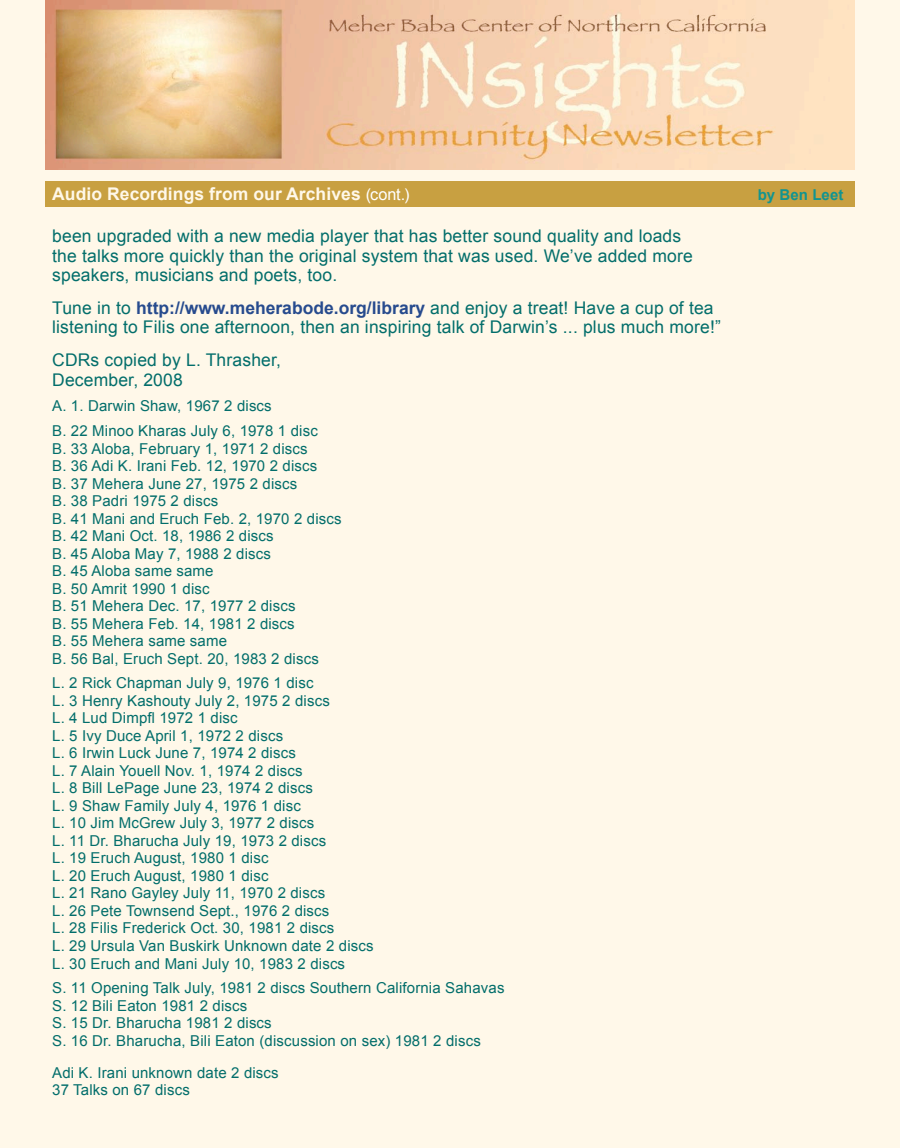
<style>
.page{position:relative;width:900px;height:1148px;background:#fff8e9}
.page>*{position:absolute;margin:0;border:0;box-sizing:border-box;transform-origin:0 0}
.t1{font:17.5px/19.4px "Arial";letter-spacing:.01em;color:#036e6b}
.t2{font:700 17.5px "Arial";letter-spacing:.005em;color:#fff8e9}
.t3{font:15px/17.5px "Arial";letter-spacing:.01em;color:#036e6b}
.t4{font:700 15px "Arial";letter-spacing:.005em;color:#129490}
.s1{font-weight:400;font-size:16.25px;color:#fff}
.s2{font-weight:700;color:#274b8e}
</style>
<div class="page">
<img style="left:45px;top:0;width:810px;height:170px">
<div style="left:45px;top:181px;width:810px;height:26px;background:#c8a041"></div>
<p class="t2" style="left:52px;top:183px;width:359px">Audio Recordings from our Archives <span class="s1">(cont.)</span></p>
<p class="t4" style="left:758px;top:185px;width:87px">by Ben Leet</p>
<p class="t1" style="left:52px;top:227px;width:642px">been upgraded with a new media player that has better sound quality and loads the talks more quickly than the original system that was used. We’ve added more speakers, musicians and poets, too.</p>
<p class="t1" style="left:52px;top:298px;width:670px">Tune in to <span class="s2">http://www.meherabode.org/library</span> and enjoy a treat! Have a cup of tea listening to Filis one afternoon, then an inspiring talk of Darwin’s ... plus much more!”</p>
<p class="t1" style="left:52px;top:350px;width:230px">CDRs copied by L. Thrasher,<br>December, 2008</p>
<p class="t3" style="left:52px;top:394px;width:267px;line-height:24.8px">A. 1. Darwin Shaw, 1967 2 discs<br>B. 22 Minoo Kharas July 6, 1978 1 disc</p>
<p class="t3" style="left:52px;top:440px;width:291px">B. 33 Aloba, February 1, 1971 2 discs<br>B. 36 Adi K. Irani Feb. 12, 1970 2 discs<br>B. 37 Mehera June 27, 1975 2 discs<br>B. 38 Padri 1975 2 discs<br>B. 41 Mani and Eruch Feb. 2, 1970 2 discs<br>B. 42 Mani Oct. 18, 1986 2 discs<br>B. 45 Aloba May 7, 1988 2 discs<br>B. 45 Aloba same same<br>B. 50 Amrit 1990 1 disc<br>B. 51 Mehera Dec. 17, 1977 2 discs<br>B. 55 Mehera Feb. 14, 1981 2 discs<br>B. 55 Mehera same same<br>B. 56 Bal, Eruch Sept. 20, 1983 2 discs</p>
<p class="t3" style="left:52px;top:674px;width:323px">L. 2 Rick Chapman July 9, 1976 1 disc<br>L. 3 Henry Kashouty July 2, 1975 2 discs<br>L. 4 Lud Dimpfl 1972 1 disc<br>L. 5 Ivy Duce April 1, 1972 2 discs<br>L. 6 Irwin Luck June 7, 1974 2 discs<br>L. 7 Alain Youell Nov. 1, 1974 2 discs<br>L. 8 Bill LePage June 23, 1974 2 discs<br>L. 9 Shaw Family July 4, 1976 1 disc<br>L. 10 Jim McGrew July 3, 1977 2 discs<br>L. 11 Dr. Bharucha July 19, 1973 2 discs<br>L. 19 Eruch August, 1980 1 disc<br>L. 20 Eruch August, 1980 1 disc<br>L. 21 Rano Gayley July 11, 1970 2 discs<br>L. 26 Pete Townsend Sept., 1976 2 discs<br>L. 28 Filis Frederick Oct. 30, 1981 2 discs<br>L. 29 Ursula Van Buskirk Unknown date 2 discs L. 30 Eruch and Mani July 10, 1983 2 discs</p>
<p class="t3" style="left:52px;top:979px;width:454px">S. 11 Opening Talk July, 1981 2 discs Southern California Sahavas S. 12 Bili Eaton 1981 2 discs<br>S. 15 Dr. Bharucha 1981 2 discs<br>S. 16 Dr. Bharucha, Bili Eaton (discussion on sex) 1981 2 discs</p>
<p class="t3" style="left:52px;top:1063px;width:228px">Adi K. Irani unknown date 2 discs<br>37 Talks on 67 discs</p>
</div>
